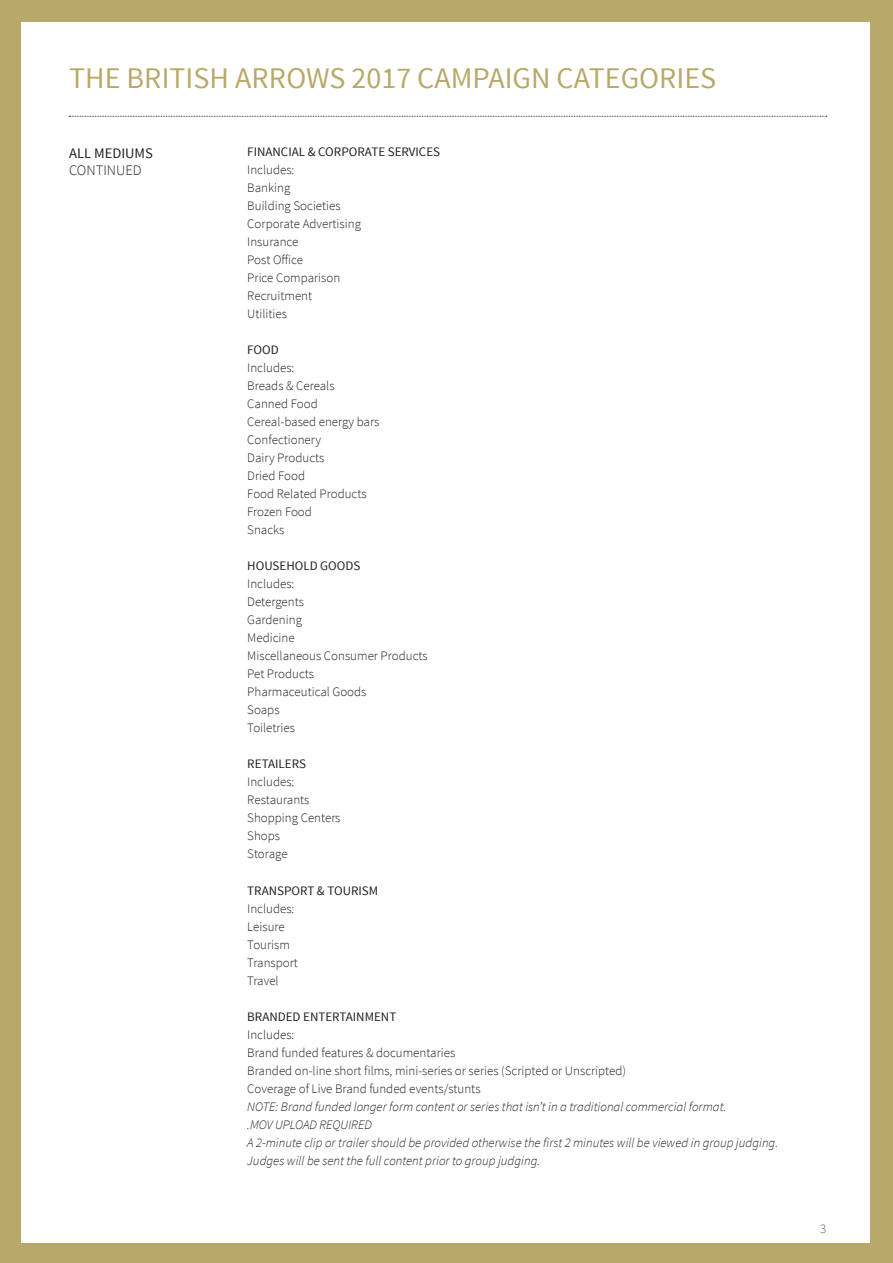
<style>
.page{position:relative;width:893px;height:1263px;background:#b8a96a}
.page>*{position:absolute;margin:0;border:0;box-sizing:border-box;transform-origin:0 0}
.t1{font:30px "Source Sans Pro";color:#b8a96a}
.t2{font:14.55px "Source Sans Pro";color:#231f20}
.t3{font:300 14.55px "Source Sans Pro";color:#231f20}
.t4{font:300 12.9px/18px "Source Sans Pro";color:#231f20}
.t5{font:italic 300 12.9px/18px "Source Sans Pro";color:#231f20}
.t6{font:12.9px "Source Sans Pro";color:#231f20}
.t7{font:300 12.9px "Source Sans Pro";color:#5f5f62}
</style>
<div class="page">
<div style="left:22px;top:22px;width:848px;height:1221px;background:#fff"></div>
<svg style="left:69px;top:116px;width:758px;height:1px"></svg>
<h1 class="t1" style="left:69px;top:59px;width:649px">THE BRITISH ARROWS 2017 CAMPAIGN CATEGORIES</h1>
<p class="t2" style="left:69px;top:144px;width:85px">ALL MEDIUMS</p>
<p class="t3" style="left:69px;top:162px;width:74px">CONTINUED</p>
<p class="t6" style="left:247px;top:144px;width:194px">FINANCIAL &amp; CORPORATE SERVICES</p>
<p class="t4" style="left:247px;top:161px;width:115px">Includes:<br>Banking<br>Building Societies<br>Corporate Advertising<br>Insurance<br>Post Office<br>Price Comparison<br>Recruitment<br>Utilities</p>
<p class="t6" style="left:247px;top:342px;width:33px">FOOD</p>
<p class="t4" style="left:247px;top:359px;width:133px">Includes:<br>Breads &amp; Cereals<br>Canned Food<br>Cereal-based energy bars<br>Confectionery<br>Dairy Products<br>Dried Food<br>Food Related Products<br>Frozen Food<br>Snacks</p>
<p class="t6" style="left:247px;top:558px;width:115px">HOUSEHOLD GOODS</p>
<p class="t4" style="left:247px;top:575px;width:182px">Includes:<br>Detergents<br>Gardening<br>Medicine<br>Miscellaneous Consumer Products<br>Pet Products<br>Pharmaceutical Goods<br>Soaps<br>Toiletries</p>
<p class="t6" style="left:247px;top:756px;width:60px">RETAILERS</p>
<p class="t4" style="left:247px;top:773px;width:95px">Includes:<br>Restaurants<br>Shopping Centers<br>Shops<br>Storage</p>
<p class="t6" style="left:247px;top:882px;width:132px">TRANSPORT &amp; TOURISM</p>
<p class="t4" style="left:247px;top:899px;width:52px">Includes:<br>Leisure<br>Tourism<br>Transport<br>Travel</p>
<p class="t6" style="left:247px;top:1008px;width:150px">BRANDED ENTERTAINMENT</p>
<p class="t4" style="left:247px;top:1025px;width:380px">Includes:<br>Brand funded features &amp; documentaries<br>Branded on-line short films, mini-series or series (Scripted or Unscripted)<br>Coverage of Live Brand funded events/stunts</p>
<p class="t5" style="left:247px;top:1097px;width:532px">NOTE: Brand funded longer form content or series that isn’t in a traditional commercial format.<br>.MOV UPLOAD REQUIRED<br>A 2-minute clip or trailer should be provided otherwise the first 2 minutes will be viewed in group judging.<br>Judges will be sent the full content prior to group judging.</p>
<p class="t7" style="left:820px;top:1221px;width:8px">3</p>
</div>
